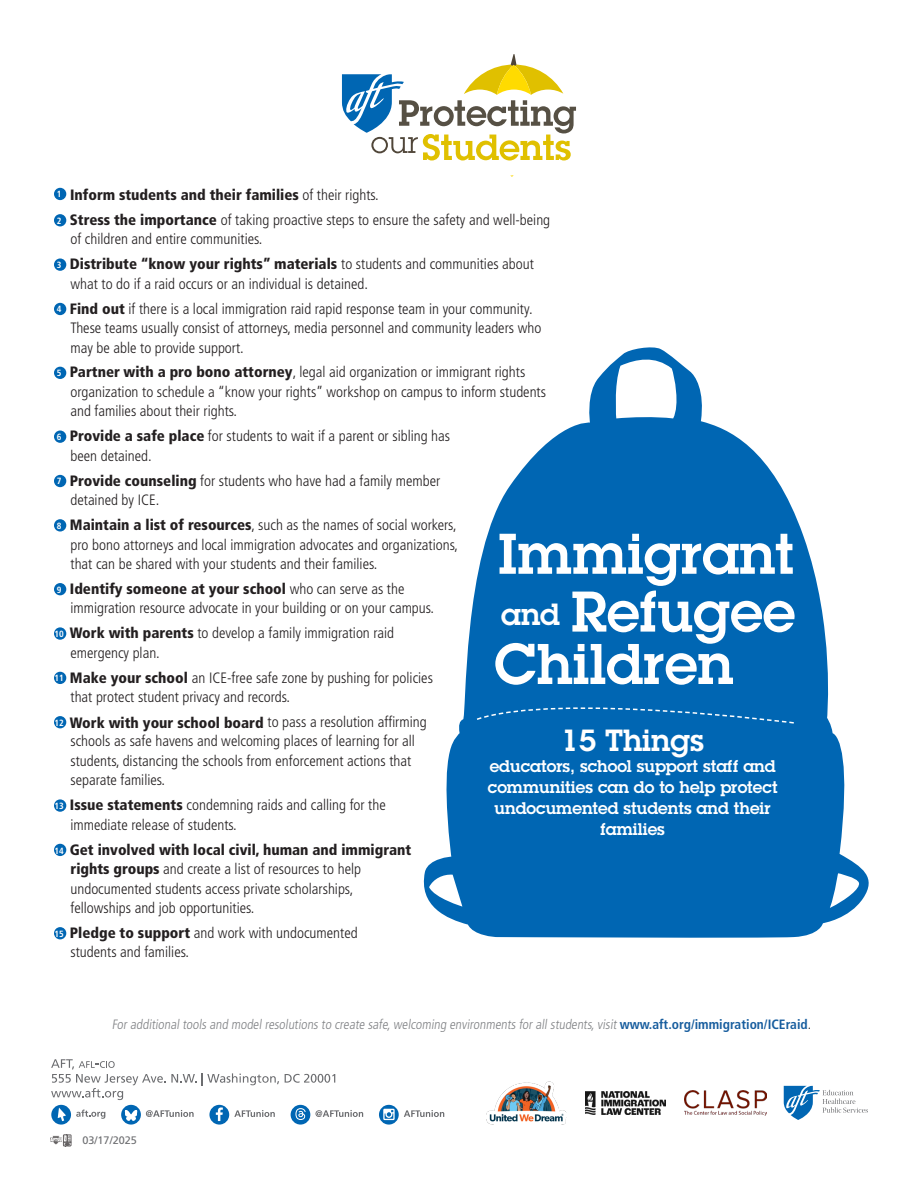
<style>
.page{position:relative;width:918px;height:1188px;background:#fff}
.page>*{position:absolute;margin:0;border:0;box-sizing:border-box;transform-origin:0 0}
.RED_Subheads{font:600 56.1px "Lubalin Graph Std";color:#fff}
.RED_Subheads-2{font:600 45px "Lubalin Graph Std";color:#fff}
.RED_Subheads-3{font:600 30px "Lubalin Graph Std";color:#fff}
.RED_Subheads-4{font:600 16.5px/21px "Lubalin Graph Std";color:#fff;text-align:center}
.t1{font:300 condensed 15px/19.5px "Frutiger LT Std";color:#231f20}
.t2{font:900 condensed 15px "Frutiger LT Std";color:#231f20}
.TEXT{font:300 condensed 13.5px "Frutiger LT Std";color:#808285}
.t3{font:10.8px "Frutiger LT Std";color:#6c6d70}
.t4{font:700 condensed 9px "Frutiger LT Std";color:#fff}
.s1{font-weight:300}
.s2{font-weight:900}
.s3{font-weight:700;color:#175d9e}
.s4{color:#231f20}
</style>
<div class="page">
<div style="left:54px;top:188px;width:12px;height:12px;background:#0066b3;border-radius:50%"></div>
<div style="left:54px;top:214px;width:12px;height:12px;background:#0066b3;border-radius:50%"></div>
<div style="left:54px;top:258px;width:12px;height:13px;background:#0066b3;border-radius:50%"></div>
<div style="left:54px;top:303px;width:12px;height:12px;background:#0066b3;border-radius:50%"></div>
<div style="left:54px;top:367px;width:12px;height:12px;background:#0066b3;border-radius:50%"></div>
<div style="left:54px;top:431px;width:12px;height:12px;background:#0066b3;border-radius:50%"></div>
<div style="left:54px;top:475px;width:12px;height:12px;background:#0066b3;border-radius:50%"></div>
<div style="left:54px;top:519px;width:12px;height:13px;background:#0066b3;border-radius:50%"></div>
<div style="left:54px;top:583px;width:12px;height:12px;background:#0066b3;border-radius:50%"></div>
<div style="left:54px;top:627px;width:12px;height:13px;background:#0066b3;border-radius:50%"></div>
<div style="left:54px;top:672px;width:12px;height:12px;background:#0066b3;border-radius:50%"></div>
<div style="left:54px;top:716px;width:12px;height:12px;background:#0066b3;border-radius:50%"></div>
<div style="left:54px;top:799px;width:12px;height:13px;background:#0066b3;border-radius:50%"></div>
<div style="left:54px;top:844px;width:12px;height:12px;background:#0066b3;border-radius:50%"></div>
<div style="left:54px;top:927px;width:12px;height:12px;background:#0066b3;border-radius:50%"></div>
<svg style="left:342px;top:54px;width:234px;height:106px"></svg>
<svg style="left:423px;top:347px;width:446px;height:591px;fill:#0066b3"></svg>
<div style="left:475px;top:692px;width:320px;height:32px;background:#0066b3"></div>
<svg style="left:285px;top:1074px;width:50px;height:9px"></svg>
<svg style="left:379px;top:1105px;width:20px;height:20px"></svg>
<div style="left:291px;top:1105px;width:19px;height:20px;background:#0066b3;border-radius:50%"></div>
<svg style="left:315px;top:1110px;width:48px;height:7px"></svg>
<svg style="left:404px;top:1110px;width:40px;height:7px"></svg>
<svg style="left:295px;top:1108px;width:11px;height:12px"></svg>
<svg style="left:383px;top:1109px;width:12px;height:11px"></svg>
<svg style="left:51px;top:1059px;width:228px;height:66px"></svg>
<img style="left:585px;top:1092px;width:80px;height:22px">
<img style="left:486px;top:1081px;width:80px;height:44px">
<svg style="left:784px;top:1086px;width:84px;height:34px"></svg>
<img style="left:684px;top:1090px;width:82px;height:25px">
<svg style="left:50px;top:1134px;width:21px;height:13px"></svg>
<p class="t4" style="left:57px;top:189px;width:6px">1</p>
<p class="t2" style="left:70px;top:186px;width:310px">Inform students and their families <span class="s1">of their rights.</span></p>
<p class="t4" style="left:57px;top:215px;width:6px">2</p>
<p class="t1" style="left:70px;top:210px;width:482px"><span class="s2">Stress the importance</span> of taking proactive steps to ensure the safety and well-being of children and entire communities.</p>
<p class="t4" style="left:57px;top:260px;width:6px">3</p>
<p class="t1" style="left:70px;top:255px;width:466px"><span class="s2">Distribute “know your rights” materials</span> to students and communities about what to do if a raid occurs or an individual is detained.</p>
<p class="t4" style="left:57px;top:304px;width:6px">4</p>
<p class="t1" style="left:70px;top:299px;width:473px"><span class="s2">Find out</span> if there is a local immigration raid rapid response team in your community.<br>These teams usually consist of attorneys, media personnel and community leaders who may be able to provide support.</p>
<p class="t4" style="left:57px;top:368px;width:6px">5</p>
<p class="t1" style="left:70px;top:363px;width:478px"><span class="s2">Partner with a pro bono attorney</span>, legal aid organization or immigrant rights organization to schedule a “know your rights” workshop on campus to inform students and families about their rights.</p>
<p class="t4" style="left:57px;top:432px;width:6px">6</p>
<p class="t1" style="left:70px;top:427px;width:382px"><span class="s2">Provide a safe place</span> for students to wait if a parent or sibling has been detained.</p>
<p class="t4" style="left:57px;top:476px;width:6px">7</p>
<p class="t1" style="left:70px;top:471px;width:372px"><span class="s2">Provide counseling</span> for students who have had a family member detained by ICE.</p>
<p class="t4" style="left:57px;top:520px;width:6px">8</p>
<p class="t1" style="left:70px;top:515px;width:390px;text-align:justify"><span class="s2">Maintain a list of resources</span>, such as the names of social workers, pro bono attorneys and local immigration advocates and organizations, that can be shared with your students and their families.</p>
<p class="t4" style="left:57px;top:584px;width:6px">9</p>
<p class="t1" style="left:70px;top:579px;width:366px"><span class="s2">Identify someone at your school</span> who can serve as the immigration resource advocate in your building or on your campus.</p>
<p class="t4" style="left:55px;top:629px;width:11px">10</p>
<p class="t1" style="left:70px;top:623px;width:326px"><span class="s2">Work with parents</span> to develop a family immigration raid emergency plan.</p>
<p class="t4" style="left:55px;top:673px;width:11px">11</p>
<p class="t1" style="left:70px;top:668px;width:365px"><span class="s2">Make your school</span> an ICE-free safe zone by pushing for policies that protect student privacy and records.</p>
<p class="t4" style="left:55px;top:717px;width:11px">12</p>
<p class="t1" style="left:70px;top:712px;width:358px"><span class="s2">Work with your school board</span> to pass a resolution affirming schools as safe havens and welcoming places of learning for all students, distancing the schools from enforcement actions that separate families.</p>
<p class="t4" style="left:55px;top:801px;width:11px">13</p>
<p class="t1" style="left:70px;top:796px;width:317px"><span class="s2">Issue statements</span> condemning raids and calling for the immediate release of students.</p>
<p class="t4" style="left:55px;top:845px;width:11px">14</p>
<p class="t1" style="left:70px;top:840px;width:343px"><span class="s2">Get involved with local civil, human and immigrant rights groups</span> and create a list of resources to help undocumented students access private scholarships, fellowships and job opportunities.</p>
<p class="t4" style="left:55px;top:928px;width:11px">15</p>
<p class="t1" style="left:70px;top:923px;width:289px"><span class="s2">Pledge to support</span> and work with undocumented students and families.</p>
<p class="RED_Subheads" style="left:498px;top:517px;width:297px">Immigrant</p>
<p class="RED_Subheads-3" style="left:501px;top:594px;width:60px">and</p>
<p class="RED_Subheads" style="left:571px;top:575px;width:226px">Refugee</p>
<p class="RED_Subheads" style="left:494px;top:627px;width:241px">Children</p>
<p class="RED_Subheads-2" style="left:606px;top:657px;width:177px">families</p>
<p class="RED_Subheads-3" style="left:561px;top:720px;width:144px">15 Things</p>
<p class="RED_Subheads-4" style="left:488px;top:755px;width:291px">educators, school support staff and communities can do to help protect undocumented students and their families</p>
<p class="TEXT" style="left:112px;top:1016px;width:703px">For additional tools and model resolutions to create safe,welcoming environments for all students,visit <span class="s3">www. a ft . o rg / i m m i g ra t i o n / I C E ra i d</span> <span class="s4">.</span></p>
<p class="t3" style="left:82px;top:1134px;width:56px">03/17/2025</p>
</div>
